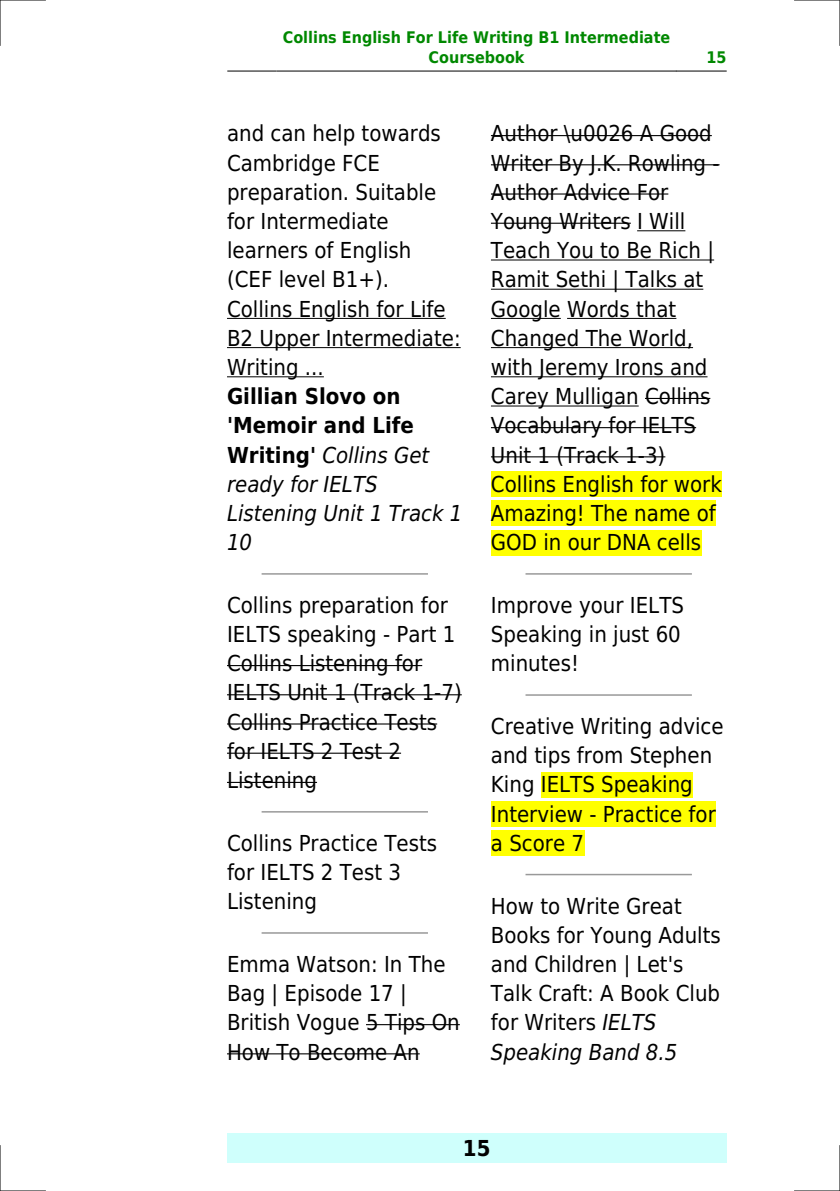
<style>
.page{position:relative;width:840px;height:1191px;background:#fff}
.page>*{position:absolute;margin:0;border:0;box-sizing:border-box;transform-origin:0 0}
.t1{font:22px/29.2px "DejaVu Sans Condensed";color:#000}
.t2{font:italic 22px/29.2px "DejaVu Sans Condensed";color:#000}
.t3{font:700 22px "DejaVu Sans Condensed";color:#000}
.t4{font:700 16px/19.2px "DejaVu Sans Condensed";color:#080;text-align:center}
.s1{font-weight:700;font-style:normal}
.s2{font-style:italic}
</style>
<div class="page">
<hr style="left:227px;top:71px;width:49px;height:1px;background:#000">
<hr style="left:277px;top:71px;width:398px;height:1px;background:#000">
<hr style="left:676px;top:71px;width:49px;height:1px;background:#000">
<div style="left:227px;top:1133px;width:499px;height:29px;background:#cffffc"></div>
<hr style="left:227px;top:318px;width:218px;height:1px;background:#000">
<hr style="left:227px;top:347px;width:233px;height:1px;background:#000">
<hr style="left:227px;top:376px;width:97px;height:1px;background:#000">
<hr style="left:262px;top:573px;width:165px;height:1px;background:#999">
<hr style="left:227px;top:665px;width:195px;height:1px;background:#000">
<hr style="left:227px;top:694px;width:234px;height:1px;background:#000">
<hr style="left:227px;top:723px;width:210px;height:1px;background:#000">
<hr style="left:227px;top:752px;width:174px;height:1px;background:#000">
<hr style="left:227px;top:782px;width:90px;height:1px;background:#000">
<hr style="left:262px;top:811px;width:165px;height:1px;background:#999">
<hr style="left:262px;top:932px;width:165px;height:1px;background:#999">
<hr style="left:366px;top:1024px;width:93px;height:1px;background:#000">
<hr style="left:227px;top:1053px;width:192px;height:1px;background:#000">
<hr style="left:490px;top:135px;width:221px;height:1px;background:#000">
<hr style="left:490px;top:164px;width:229px;height:1px;background:#000">
<hr style="left:490px;top:193px;width:178px;height:2px;background:#000">
<hr style="left:490px;top:223px;width:140px;height:1px;background:#000">
<hr style="left:636px;top:230px;width:49px;height:1px;background:#000">
<hr style="left:490px;top:259px;width:223px;height:1px;background:#000">
<hr style="left:490px;top:289px;width:213px;height:1px;background:#000">
<hr style="left:490px;top:318px;width:70px;height:1px;background:#000">
<hr style="left:566px;top:318px;width:110px;height:1px;background:#000">
<hr style="left:490px;top:347px;width:202px;height:1px;background:#000">
<hr style="left:490px;top:376px;width:217px;height:1px;background:#000">
<hr style="left:490px;top:405px;width:148px;height:1px;background:#000">
<hr style="left:644px;top:398px;width:66px;height:1px;background:#000">
<hr style="left:490px;top:427px;width:205px;height:1px;background:#000">
<hr style="left:490px;top:456px;width:175px;height:1px;background:#000">
<div style="left:490px;top:471px;width:231px;height:26px;background:#ff0"></div>
<div style="left:490px;top:500px;width:225px;height:26px;background:#ff0"></div>
<div style="left:490px;top:530px;width:211px;height:25px;background:#ff0"></div>
<hr style="left:526px;top:573px;width:164px;height:1px;background:#999">
<hr style="left:526px;top:694px;width:164px;height:2px;background:#999">
<div style="left:540px;top:772px;width:152px;height:25px;background:#ff0"></div>
<div style="left:490px;top:801px;width:225px;height:26px;background:#ff0"></div>
<div style="left:490px;top:830px;width:94px;height:26px;background:#ff0"></div>
<hr style="left:526px;top:873px;width:164px;height:2px;background:#999">
<hr style="left:0;top:0;width:45px;height:1px;background:#000">
<hr style="left:794px;top:0;width:45px;height:1px;background:#000">
<hr style="left:0;top:1190px;width:45px;height:1px;background:#000">
<hr style="left:794px;top:1190px;width:45px;height:1px;background:#000">
<hr style="left:0;top:0;width:1px;height:45px;background:#000">
<hr style="left:0;top:1145px;width:1px;height:46px;background:#000">
<hr style="left:839px;top:0;width:1px;height:45px;background:#000">
<hr style="left:839px;top:1145px;width:1px;height:46px;background:#000">
<p class="t4" style="left:282px;top:28px;width:389px">Collins English For Life Writing B1 Intermediate<br>Coursebook</p>
<p class="t4" style="left:706px;top:48px;width:22px">15</p>
<p class="t1" style="left:227px;top:119px;width:235px">and can help towards<br>Cambridge FCE preparation. Suitable for Intermediate learners of English (CEF level B1+).<br>Collins English for Life<br>B2 Upper Intermediate:<br>Writing ...</p>
<p class="t2" style="left:227px;top:382px;width:237px"><span class="s1">Gillian Slovo on 'Memoir and Life<br>Writing'</span> Collins Get ready for IELTS<br>Listening Unit 1 Track 1<br>10</p>
<p class="t1" style="left:227px;top:590px;width:236px">Collins preparation for<br>IELTS speaking - Part 1<br>Collins Listening for<br>IELTS Unit 1 (Track 1-7)<br>Collins Practice Tests for IELTS 2 Test 2<br>Listening</p>
<p class="t1" style="left:227px;top:828px;width:211px">Collins Practice Tests for IELTS 2 Test 3<br>Listening</p>
<p class="t1" style="left:227px;top:949px;width:234px">Emma Watson: In The<br>Bag | Episode 17 |<br>British Vogue 5 Tips On<br>How To Become An</p>
<p class="t1" style="left:490px;top:119px;width:232px">Author \u0026 A Good<br>Writer By J.K. Rowling -<br>Author Advice For<br>Young Writers I Will<br>Teach You to Be Rich |<br>Ramit Sethi | Talks at<br>Google Words that<br>Changed The World, with Jeremy Irons and<br>Carey Mulligan Collins<br>Vocabulary for IELTS<br>Unit 1 (Track 1-3)<br>Collins English for work<br>Amazing! The name of<br>GOD in our DNA cells</p>
<p class="t1" style="left:490px;top:590px;width:194px">Improve your IELTS<br>Speaking in just 60 minutes!</p>
<p class="t1" style="left:490px;top:712px;width:234px">Creative Writing advice and tips from Stephen<br>King IELTS Speaking<br>Interview - Practice for a Score 7</p>
<p class="t1" style="left:490px;top:891px;width:231px">How to Write Great<br>Books for Young Adults and Children | Let's<br>Talk Craft: A Book Club for Writers <span class="s2">IELTS<br>Speaking Band 8.5</span></p>
<p class="t3" style="left:462px;top:1135px;width:29px">15</p>
</div>
